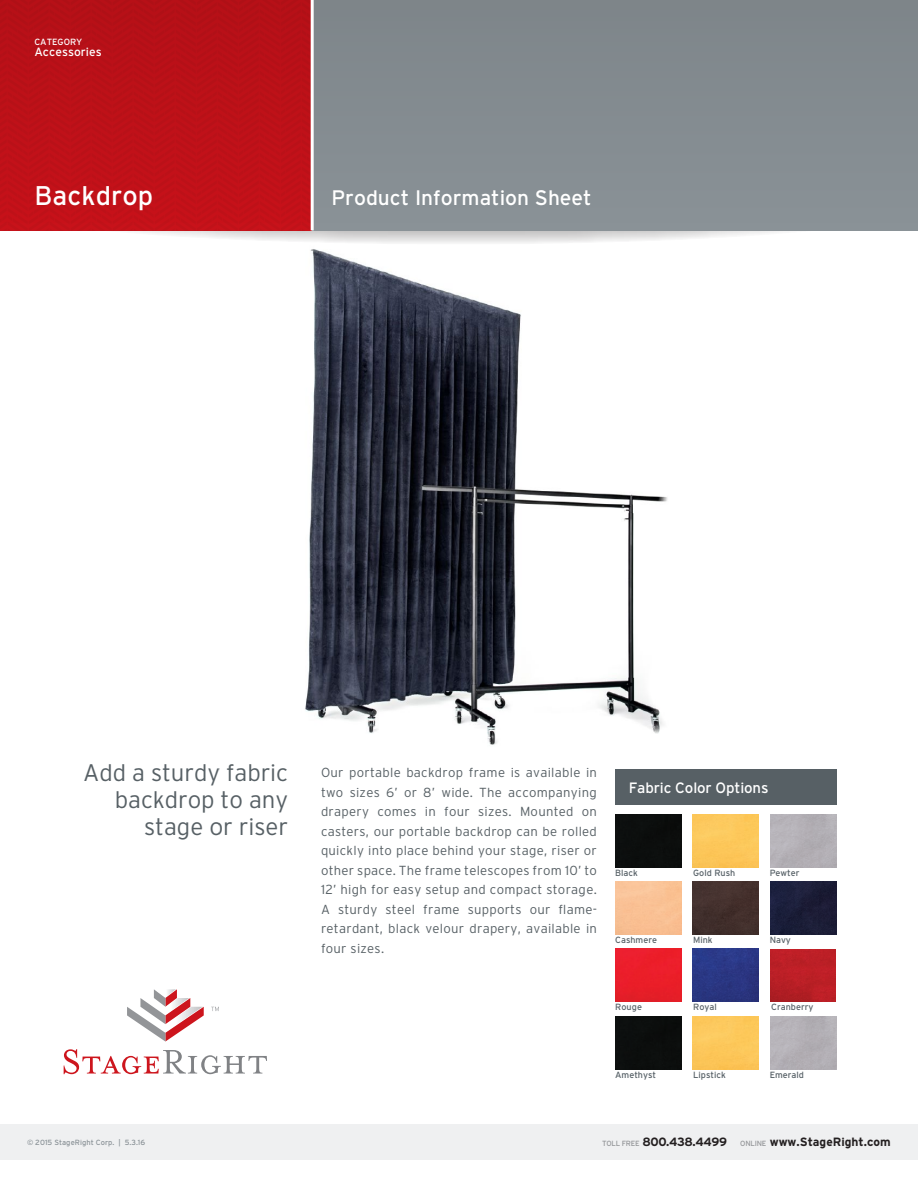
<style>
.page{position:relative;width:918px;height:1188px;background:#fff}
.page>*{position:absolute;margin:0;border:0;box-sizing:border-box;transform-origin:0 0}
.t1{font:27px "Stage Right";color:#fff}
.t2{font:300 24px/27px "Stage Right";letter-spacing:-.005em;color:#576065;text-align:right}
.t3{font:21px "Stage Right";color:#fff}
.t4{font:15px "Stage Right";letter-spacing:-.01em;color:#fff}
.t5{font:300 13.2px/19.5px "Stage Right";letter-spacing:.02em;color:#576065;text-align:justify}
.t6{font:700 12px "Stage Right";color:#231f20}
.t7{font:700 12px "Stage Right";letter-spacing:-.03em;color:#231f20}
.t8{font:12px "Stage Right";color:#fff}
.t9{font:9px "Stage Right";color:#566066}
.t10{font:9px "Stage Right";color:#fff}
.t11{font:7.5px "Stage Right";color:#8a9297}
.s1{font-weight:400;font-size:7.5px;color:#939598}
</style>
<div class="page">
<svg style="left:0;top:172px;width:917px;height:73px"></svg>
<svg style="left:0;top:0;width:918px;height:230px;background:#98595f"></svg>
<hr style="left:311px;top:0;width:3px;height:230px;background:#fff">
<svg style="left:64px;top:1049px;width:203px;height:25px"></svg>
<svg style="left:127px;top:989px;width:77px;height:53px"></svg>
<svg style="left:211px;top:1007px;width:8px;height:4px"></svg>
<div style="left:0;top:1124px;width:917px;height:36px;background:#eff0f1"></div>
<div style="left:615px;top:843px;width:67px;height:24px;background:#0c0e0d"></div>
<div style="left:615px;top:949px;width:67px;height:53px;background:#eb1e29"></div>
<div style="left:615px;top:1016px;width:67px;height:53px;background:#0c0e0d"></div>
<div style="left:693px;top:814px;width:66px;height:53px;background:#fcc75a"></div>
<div style="left:693px;top:882px;width:66px;height:53px;background:#43302c"></div>
<img style="left:693px;top:949px;width:66px;height:53px">
<div style="left:693px;top:1016px;width:66px;height:53px;background:#fcc75a"></div>
<img style="left:770px;top:882px;width:66px;height:53px">
<img style="left:771px;top:950px;width:65px;height:51px">
<img style="left:220px;top:111px;width:487px;height:732px">
<div style="left:615px;top:769px;width:222px;height:36px;background:#576065"></div>
<p class="t10" style="left:34px;top:37px;width:50px">CATEGORY</p>
<p class="t8" style="left:34px;top:45px;width:69px">Accessories</p>
<h1 class="t1" style="left:34px;top:181px;width:120px">Backdrop</h1>
<h3 class="t3" style="left:332px;top:186px;width:262px">Product Information Sheet</h3>
<h2 class="t2" style="left:83px;top:759px;width:206px">Add a sturdy fabric backdrop to any stage or riser</h2>
<p class="t5" style="left:321px;top:763px;width:278px">Our portable backdrop frame is available in two sizes 6’ or 8’ wide. The accompanying drapery comes in four sizes. Mounted on casters, our portable backdrop can be rolled quickly into place behind your stage, riser or other space. The frame telescopes from 10’ to 12’ high for easy setup and compact storage.<br>A sturdy steel frame supports our flame&shy;retardant, black velour drapery, available in four sizes.</p>
<p class="t4" style="left:629px;top:780px;width:141px">Fabric Color Options</p>
<p class="t9" style="left:615px;top:868px;width:24px">Black</p>
<p class="t9" style="left:693px;top:868px;width:44px">Gold Rush</p>
<p class="t9" style="left:770px;top:868px;width:31px">Pewter</p>
<p class="t9" style="left:615px;top:935px;width:43px">Cashmere</p>
<p class="t9" style="left:693px;top:935px;width:21px">Mink</p>
<p class="t9" style="left:770px;top:935px;width:23px">Navy</p>
<p class="t9" style="left:615px;top:1002px;width:28px">Rouge</p>
<p class="t9" style="left:693px;top:1002px;width:25px">Royal</p>
<p class="t9" style="left:771px;top:1002px;width:44px">Cranberry</p>
<p class="t9" style="left:615px;top:1069px;width:43px">Amethyst</p>
<p class="t9" style="left:693px;top:1069px;width:34px">Lipstick</p>
<p class="t9" style="left:770px;top:1069px;width:36px">Emerald</p>
<p class="t11" style="left:27px;top:1138px;width:120px">© 2015 StageRight Corp. | 5.3.16</p>
<p class="t7" style="left:602px;top:1136px;width:126px"><span class="s1">TOLL FREE</span> 800.438.4499</p>
<p class="t6" style="left:740px;top:1136px;width:152px"><span class="s1">ONLINE</span> www.StageRight.com</p>
</div>
